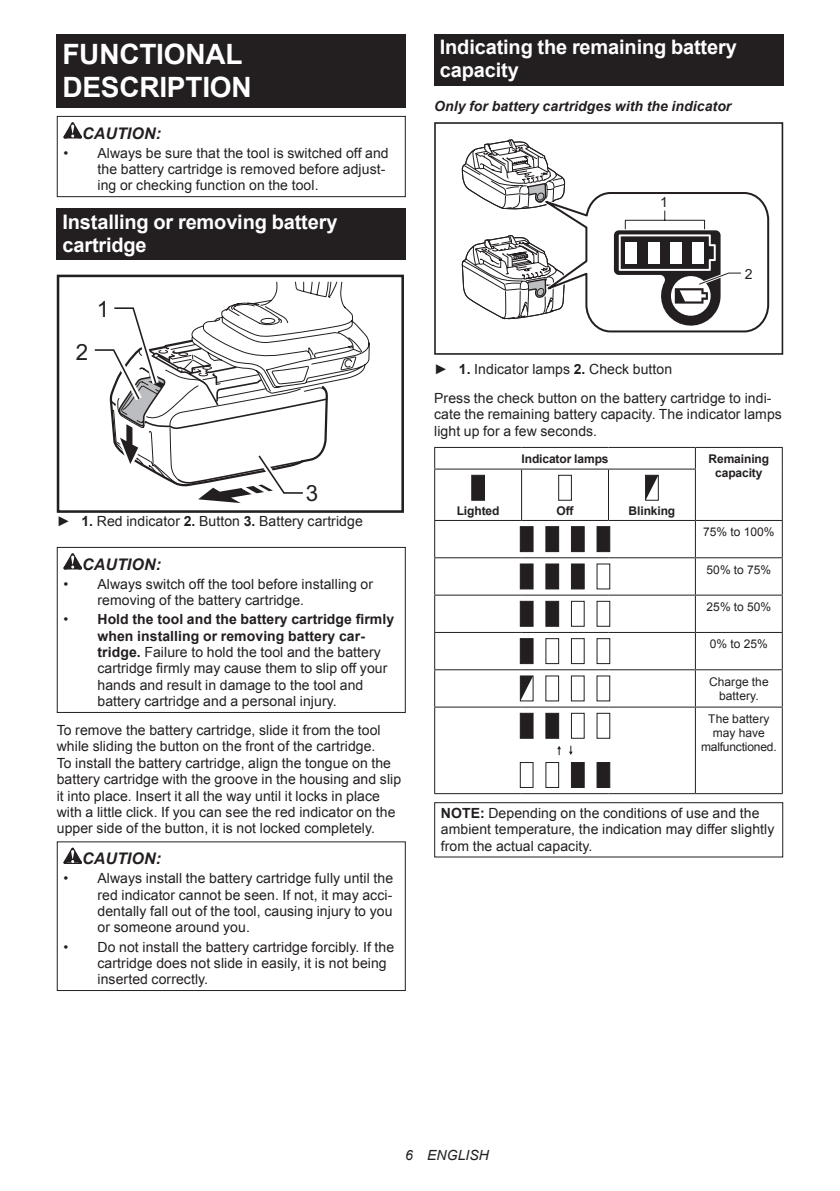
<style>
.page{position:relative;width:840px;height:1191px;background:#fff}
.page>*{position:absolute;margin:0;border:0;box-sizing:border-box;transform-origin:0 0}
.t1{font:700 28px/32.8px "Arial";letter-spacing:-.01em;color:#fff}
.t2{font:22.4px "Arial";color:#231f20}
.t3{font:700 20px/23.4px "Arial";letter-spacing:-.01em;color:#fff}
.t4{font:italic 700 16px "Arial";letter-spacing:.005em;color:#231f20}
.t5{font:14px/16.4px "Arial";letter-spacing:.005em;color:#231f20}
.t6{font:italic 700 14px "Arial";letter-spacing:.005em;color:#231f20}
.t7{font:italic 14px "Arial";letter-spacing:.005em;color:#231f20}
.t8{font:12px/14px "Arial";letter-spacing:.005em;color:#231f20;text-align:center}
.t9{font:700 12px/14px "Arial";letter-spacing:-.01em;color:#231f20;text-align:center}
.s1{font-weight:700}
</style>
<div class="page">
<div style="left:57px;top:34px;width:348px;height:74px;background:#231f20"></div>
<svg style="left:63px;top:122px;width:19px;height:16px"></svg>
<div style="left:57px;top:116px;width:348px;height:81px;border:1px solid #231f20"></div>
<div style="left:57px;top:208px;width:348px;height:52px;background:#231f20"></div>
<div style="left:57px;top:275px;width:347px;height:238px;border:3px solid #231f20"></div>
<svg style="left:88px;top:281px;width:282px;height:232px"></svg>
<svg style="left:63px;top:553px;width:19px;height:16px"></svg>
<div style="left:57px;top:547px;width:348px;height:166px;border:1px solid #231f20"></div>
<svg style="left:63px;top:847px;width:19px;height:17px"></svg>
<div style="left:57px;top:841px;width:348px;height:150px;border:1px solid #231f20"></div>
<div style="left:434px;top:34px;width:348px;height:52px;background:#231f20"></div>
<svg style="left:461px;top:122px;width:308px;height:233px"></svg>
<hr style="left:434px;top:447px;width:87px;height:1px;background:#231f20">
<svg style="left:434px;top:448px;width:1px;height:20px"></svg>
<hr style="left:521px;top:447px;width:87px;height:1px;background:#231f20">
<hr style="left:608px;top:447px;width:87px;height:1px;background:#231f20">
<hr style="left:695px;top:447px;width:87px;height:1px;background:#231f20">
<svg style="left:694px;top:448px;width:1px;height:20px"></svg>
<svg style="left:781px;top:448px;width:1px;height:21px"></svg>
<hr style="left:434px;top:468px;width:87px;height:1px;background:#231f20">
<hr style="left:434px;top:469px;width:1px;height:51px;background:#231f20">
<hr style="left:521px;top:468px;width:87px;height:1px;background:#231f20">
<hr style="left:521px;top:469px;width:1px;height:51px;background:#231f20">
<hr style="left:608px;top:468px;width:87px;height:1px;background:#231f20">
<hr style="left:607px;top:469px;width:1px;height:51px;background:#231f20">
<hr style="left:694px;top:469px;width:1px;height:51px;background:#231f20">
<hr style="left:781px;top:469px;width:1px;height:51px;background:#231f20">
<hr style="left:434px;top:520px;width:87px;height:1px;background:#231f20">
<hr style="left:434px;top:521px;width:1px;height:36px;background:#231f20">
<hr style="left:521px;top:520px;width:87px;height:1px;background:#231f20">
<hr style="left:608px;top:520px;width:87px;height:1px;background:#231f20">
<hr style="left:695px;top:520px;width:87px;height:1px;background:#231f20">
<hr style="left:694px;top:521px;width:1px;height:36px;background:#231f20">
<hr style="left:781px;top:521px;width:1px;height:36px;background:#231f20">
<hr style="left:434px;top:557px;width:87px;height:1px;background:#231f20">
<hr style="left:434px;top:558px;width:1px;height:36px;background:#231f20">
<hr style="left:521px;top:557px;width:87px;height:1px;background:#231f20">
<hr style="left:608px;top:557px;width:87px;height:1px;background:#231f20">
<hr style="left:695px;top:557px;width:87px;height:1px;background:#231f20">
<hr style="left:694px;top:558px;width:1px;height:36px;background:#231f20">
<hr style="left:781px;top:558px;width:1px;height:36px;background:#231f20">
<hr style="left:434px;top:594px;width:87px;height:1px;background:#231f20">
<hr style="left:434px;top:595px;width:1px;height:37px;background:#231f20">
<hr style="left:521px;top:594px;width:87px;height:1px;background:#231f20">
<hr style="left:608px;top:594px;width:87px;height:1px;background:#231f20">
<hr style="left:695px;top:594px;width:87px;height:1px;background:#231f20">
<hr style="left:694px;top:595px;width:1px;height:37px;background:#231f20">
<hr style="left:781px;top:595px;width:1px;height:37px;background:#231f20">
<hr style="left:434px;top:632px;width:87px;height:1px;background:#231f20">
<hr style="left:434px;top:633px;width:1px;height:36px;background:#231f20">
<hr style="left:521px;top:632px;width:87px;height:1px;background:#231f20">
<hr style="left:608px;top:632px;width:87px;height:1px;background:#231f20">
<hr style="left:695px;top:632px;width:87px;height:1px;background:#231f20">
<hr style="left:694px;top:633px;width:1px;height:36px;background:#231f20">
<hr style="left:781px;top:633px;width:1px;height:36px;background:#231f20">
<hr style="left:434px;top:669px;width:87px;height:1px;background:#231f20">
<hr style="left:434px;top:670px;width:1px;height:36px;background:#231f20">
<hr style="left:521px;top:669px;width:87px;height:1px;background:#231f20">
<hr style="left:608px;top:669px;width:87px;height:1px;background:#231f20">
<hr style="left:695px;top:669px;width:87px;height:1px;background:#231f20">
<hr style="left:694px;top:670px;width:1px;height:36px;background:#231f20">
<hr style="left:781px;top:670px;width:1px;height:36px;background:#231f20">
<hr style="left:434px;top:706px;width:87px;height:1px;background:#231f20">
<hr style="left:434px;top:707px;width:1px;height:86px;background:#231f20">
<hr style="left:521px;top:706px;width:87px;height:1px;background:#231f20">
<hr style="left:608px;top:706px;width:87px;height:1px;background:#231f20">
<hr style="left:695px;top:706px;width:87px;height:1px;background:#231f20">
<hr style="left:694px;top:707px;width:1px;height:86px;background:#231f20">
<hr style="left:781px;top:707px;width:1px;height:86px;background:#231f20">
<hr style="left:434px;top:793px;width:87px;height:1px;background:#231f20">
<hr style="left:521px;top:793px;width:87px;height:1px;background:#231f20">
<hr style="left:608px;top:793px;width:87px;height:1px;background:#231f20">
<hr style="left:695px;top:793px;width:87px;height:1px;background:#231f20">
<svg style="left:471px;top:475px;width:13px;height:26px"></svg>
<svg style="left:558px;top:475px;width:13px;height:26px"></svg>
<svg style="left:645px;top:475px;width:13px;height:26px"></svg>
<svg style="left:519px;top:526px;width:14px;height:26px"></svg>
<svg style="left:545px;top:526px;width:14px;height:26px"></svg>
<svg style="left:571px;top:526px;width:14px;height:26px"></svg>
<svg style="left:596px;top:526px;width:14px;height:26px"></svg>
<svg style="left:519px;top:563px;width:14px;height:26px"></svg>
<svg style="left:545px;top:563px;width:14px;height:26px"></svg>
<svg style="left:571px;top:563px;width:39px;height:26px"></svg>
<svg style="left:519px;top:601px;width:14px;height:26px"></svg>
<svg style="left:545px;top:601px;width:65px;height:26px"></svg>
<svg style="left:519px;top:638px;width:91px;height:26px"></svg>
<svg style="left:519px;top:675px;width:91px;height:26px"></svg>
<svg style="left:519px;top:713px;width:91px;height:75px"></svg>
<div style="left:434px;top:802px;width:348px;height:55px;border:1px solid #231f20"></div>
<h1 class="t1" style="left:62px;top:38px;width:191px">FUNCTIONAL<br>DESCRIPTION</h1>
<p class="t4" style="left:82px;top:122px;width:80px">CAUTION:</p>
<p class="t5" style="left:97px;top:145px;width:292px;text-indent:-34px">• Always be sure that the tool is switched off and the battery cartridge is removed before adjust&shy;ing or checking function on the tool.</p>
<h3 class="t3" style="left:62px;top:210px;width:276px">Installing or removing battery cartridge</h3>
<h2 class="t2" style="left:76px;top:337px;width:14px">2</h2>
<h2 class="t2" style="left:97px;top:294px;width:14px">1</h2>
<h2 class="t2" style="left:305px;top:478px;width:14px">3</h2>
<p class="t5" style="left:57px;top:513px;width:307px">► <span class="s1">1.</span> Red indicator <span class="s1">2.</span> Button <span class="s1">3.</span> Battery cartridge</p>
<p class="t4" style="left:82px;top:553px;width:80px">CAUTION:</p>
<p class="t5" style="left:97px;top:576px;width:277px;text-indent:-34px">• Always switch off the tool before installing or removing of the battery cartridge.</p>
<p class="t5" style="left:97px;top:611px;width:298px;text-indent:-34px">• <span class="s1">Hold the tool and the battery cartridge firmly when installing or removing battery car&shy;tridge.</span> Failure to hold the tool and the battery cartridge firmly may cause them to slip off your hands and result in damage to the tool and battery cartridge and a personal injury.</p>
<p class="t5" style="left:57px;top:722px;width:346px">To remove the battery cartridge, slide it from the tool while sliding the button on the front of the cartridge.<br>To install the battery cartridge, align the tongue on the battery cartridge with the groove in the housing and slip it into place. Insert it all the way until it locks in place with a little click. If you can see the red indicator on the upper side of the button, it is not locked completely.</p>
<p class="t4" style="left:82px;top:847px;width:80px">CAUTION:</p>
<p class="t5" style="left:97px;top:870px;width:297px;text-align:justify;text-indent:-34px">• Always install the battery cartridge fully until the red indicator cannot be seen. If not, it may acci&shy;dentally fall out of the tool, causing injury to you or someone around you.</p>
<p class="t5" style="left:97px;top:938px;width:298px;text-indent:-34px">• Do not install the battery cartridge forcibly. If the cartridge does not slide in easily, it is not being inserted correctly.</p>
<h3 class="t3" style="left:439px;top:36px;width:298px">Indicating the remaining battery capacity</h3>
<p class="t6" style="left:434px;top:97px;width:298px">Only for battery cartridges with the indicator</p>
<p class="t5" style="left:659px;top:194px;width:9px">1</p>
<p class="t5" style="left:744px;top:265px;width:9px">2</p>
<p class="t5" style="left:434px;top:355px;width:338px;line-height:28.8px">► <span class="s1">1.</span> Indicator lamps <span class="s1">2.</span> Check button<br>Press the check button on the battery cartridge to indi-</p>
<p class="t5" style="left:434px;top:406px;width:349px">cate the remaining battery capacity. The indicator lamps light up for a few seconds.</p>
<p class="t9" style="left:521px;top:452px;width:88px">Indicator lamps</p>
<p class="t9" style="left:708px;top:452px;width:62px">Remaining capacity</p>
<p class="t9" style="left:456px;top:504px;width:44px">Lighted</p>
<p class="t9" style="left:556px;top:504px;width:19px">Off</p>
<p class="t9" style="left:628px;top:504px;width:48px">Blinking</p>
<p class="t8" style="left:702px;top:525px;width:73px">75% to 100%</p>
<p class="t8" style="left:706px;top:562px;width:66px">50% to 75%</p>
<p class="t8" style="left:706px;top:600px;width:66px">25% to 50%</p>
<p class="t8" style="left:709px;top:637px;width:59px">0% to 25%</p>
<p class="t8" style="left:708px;top:674px;width:61px">Charge the battery.</p>
<p class="t8" style="left:700px;top:712px;width:77px">The battery may have malfunctioned.</p>
<p class="t5" style="left:440px;top:805px;width:335px"><span class="s1">NOTE:</span> Depending on the conditions of use and the ambient temperature, the indication may differ slightly from the actual capacity.</p>
<p class="t7" style="left:405px;top:1146px;width:85px">6 ENGLISH</p>
</div>
